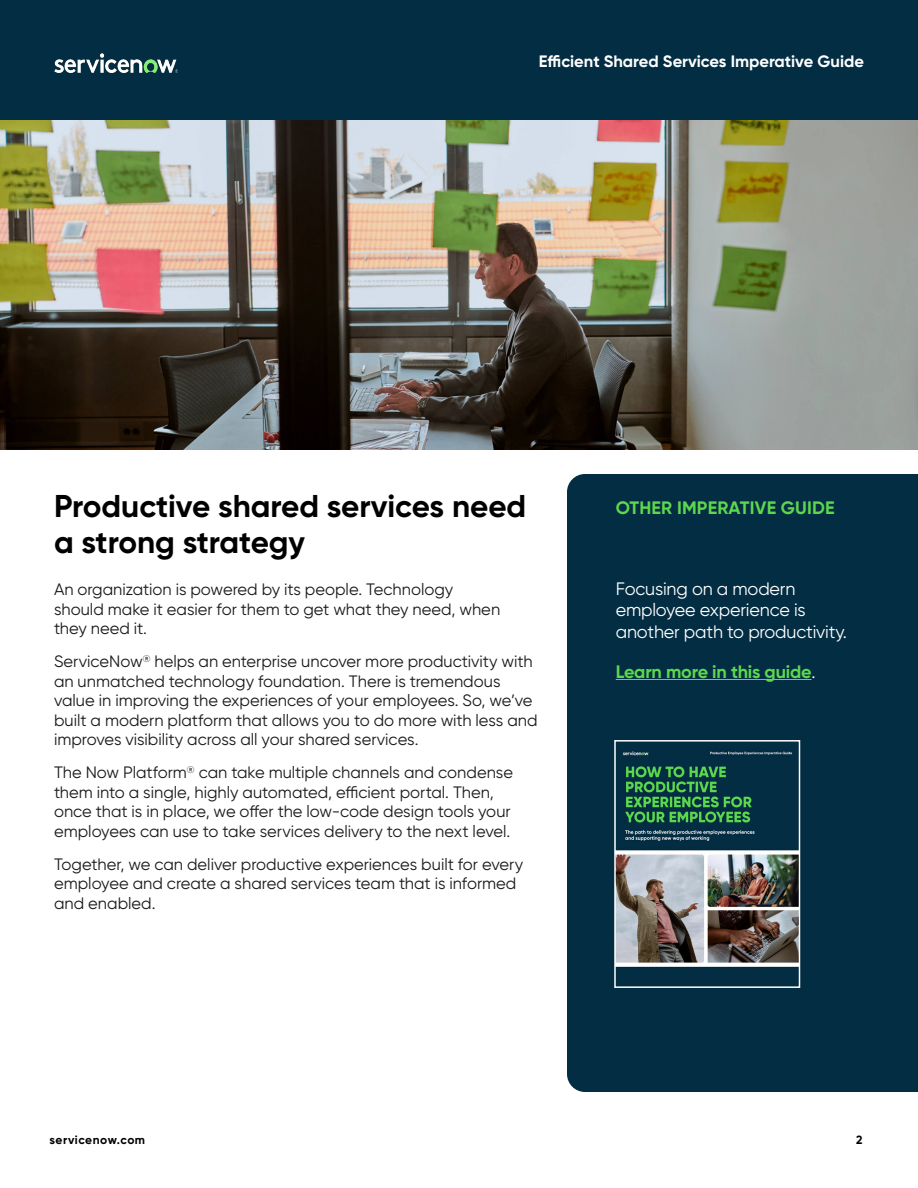
<style>
.page{position:relative;width:918px;height:1188px;background:#fff}
.page>*{position:absolute;margin:0;border:0;box-sizing:border-box;transform-origin:0 0}
.Subheader{font:700 31.5px "Gilroy";letter-spacing:-.005em;color:#000}
.Body{font:18px/21.6px "Gilroy";letter-spacing:-.01em;color:#fff}
.Body-2{font:700 18px "Gilroy";letter-spacing:-.01em;color:#5cd84e}
.Body-3{font:700 18px "Gilroy";letter-spacing:.01em;color:#5cd84e}
.Body-4{font:16.5px/19.5px "Gilroy";color:#1a1a1a}
.t1{font:700 16.5px "Gilroy";color:#fff}
.t2{font:700 12px "Gilroy";letter-spacing:.04em;color:#000}
.s1{font-weight:400;color:#fff}
</style>
<div class="page">
<img style="left:0;top:120px;width:918px;height:330px">
<div style="left:567px;top:474px;width:351px;height:618px;background:#032d42"></div>
<img style="left:617px;top:743px;width:180px;height:242px">
<div style="left:614px;top:740px;width:186px;height:248px;border:2px solid #fff"></div>
<hr style="left:616px;top:679px;width:196px;height:1px;background:#5cd84e">
<div style="left:0;top:0;width:918px;height:120px;background:#032d42"></div>
<img style="left:54px;top:54px;width:124px;height:18px">
<p class="t1" style="left:539px;top:51px;width:327px">Efficient Shared Services Imperative Guide</p>
<p class="Subheader" style="left:54px;top:486px;width:474px">Productive shared services need</p>
<p class="Body-3" style="left:616px;top:496px;width:220px">OTHER IMPERATIVE GUIDE</p>
<p class="Subheader" style="left:54px;top:522px;width:253px">a strong strategy</p>
<p class="Body-4" style="left:54px;top:580px;width:448px">An organization is powered by its people. Technology should make it easier for them to get what they need, when they need it.</p>
<p class="Body-4" style="left:54px;top:652px;width:485px">ServiceNow<sup>®</sup> helps an enterprise uncover more productivity with an unmatched technology foundation. There is tremendous value in improving the experiences of your employees. So, we’ve built a modern platform that allows you to do more with less and improves visibility across all your shared services.</p>
<p class="Body-4" style="left:54px;top:763px;width:460px">The Now Platform<sup>®</sup> can take multiple channels and condense them into a single, highly automated, efficient portal. Then, once that is in place, we offer the low-code design tools your employees can use to take services delivery to the next level.</p>
<p class="Body-4" style="left:54px;top:854px;width:471px">Together, we can deliver productive experiences built for every employee and create a shared services team that is informed and enabled.</p>
<p class="Body" style="left:616px;top:578px;width:233px">Focusing on a modern employee experience is another path to productivity.</p>
<p class="Body-2" style="left:616px;top:660px;width:201px">Learn more in this guide<span class="s1">.</span></p>
<p class="t2" style="left:50px;top:1133px;width:97px">servicenow.com</p>
<p class="t2" style="left:856px;top:1133px;width:8px">2</p>
</div>
